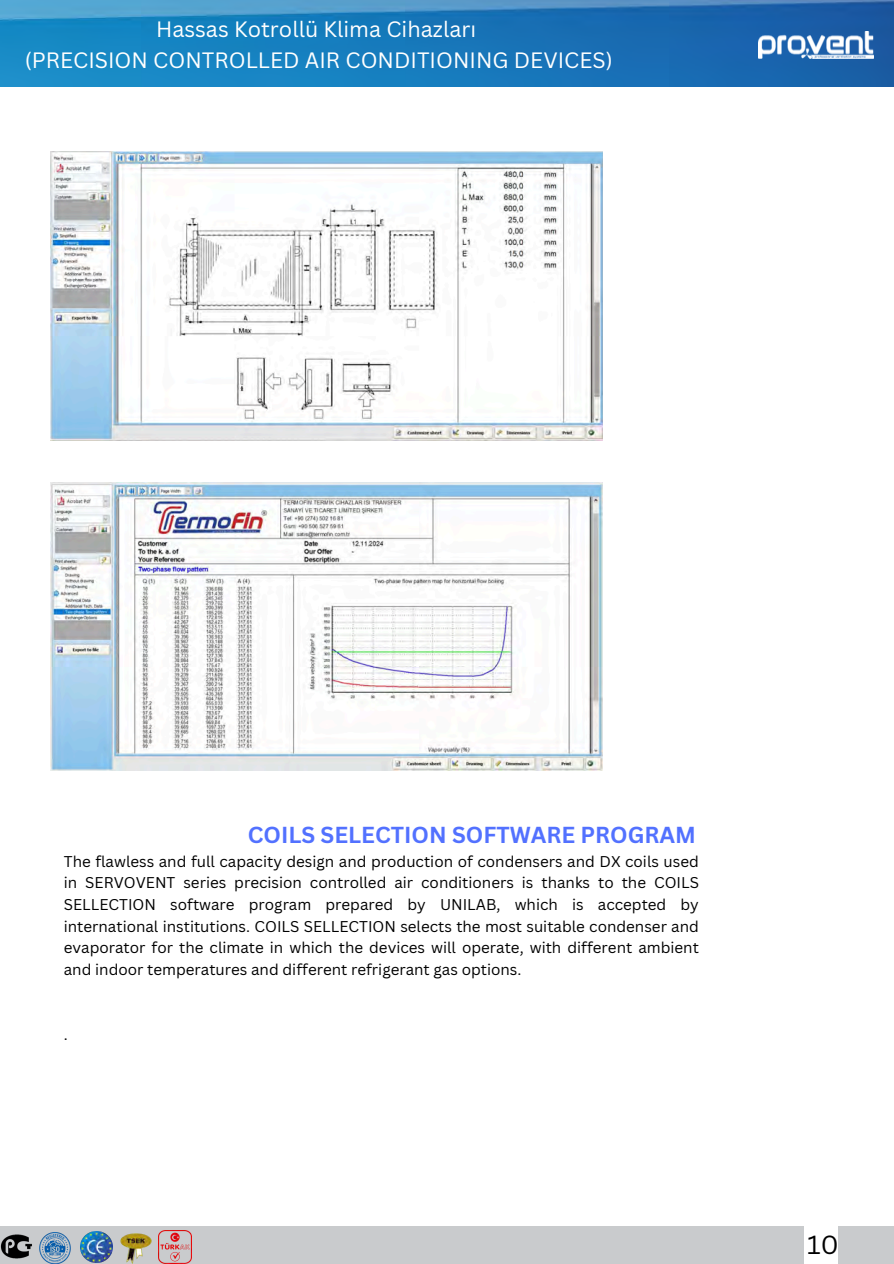
<style>
.page{position:relative;width:894px;height:1264px;background:#fff}
.page>*{position:absolute;margin:0;border:0;box-sizing:border-box;transform-origin:0 0}
.t1{font:25.5px "Canva Sans";color:#000}
.t2{font:700 22.5px "Canva Sans";color:#5271ff}
.t3{font:21.6px/30.3px "Canva Sans";color:#fff;text-align:center}
.t4{font:15.15px/21.6px "Canva Sans";color:#000;text-align:justify}
</style>
<div class="page">
<img style="left:50px;top:152px;width:552px;height:288px">
<img style="left:50px;top:482px;width:552px;height:288px">
<img style="left:0;top:0;width:893px;height:87px">
<img style="left:758px;top:31px;width:115px;height:27px">
<div style="left:0;top:1226px;width:803px;height:37px;background:#c9cbcd"></div>
<img style="left:117px;top:1229px;width:38px;height:34px">
<img style="left:87px;top:1231px;width:25px;height:31px">
<img style="left:22px;top:1226px;width:65px;height:37px">
<img style="left:159px;top:1230px;width:32px;height:33px">
<img style="left:0;top:1228px;width:34px;height:35px">
<p class="t3" style="left:25px;top:14px;width:589px">Hassas Kotrollü Klima Cihazları<br>(PRECISION CONTROLLED AIR CONDITIONING DEVICES)</p>
<p class="t2" style="left:248px;top:818px;width:449px">COILS SELECTION SOFTWARE PROGRAM</p>
<p class="t4" style="left:64px;top:850px;width:636px">The flawless and full capacity design and production of condensers and DX coils used in SERVOVENT series precision controlled air conditioners is thanks to the COILS SELLECTION software program prepared by UNILAB, which is accepted by international institutions. COILS SELLECTION selects the most suitable condenser and evaporator for the climate in which the devices will operate, with different ambient and indoor temperatures and different refrigerant gas options.</p>
<p class="t4" style="left:64px;top:1023px;width:5px">.</p>
<p class="t1" style="left:807px;top:1226px;width:33px">10</p>
</div>
